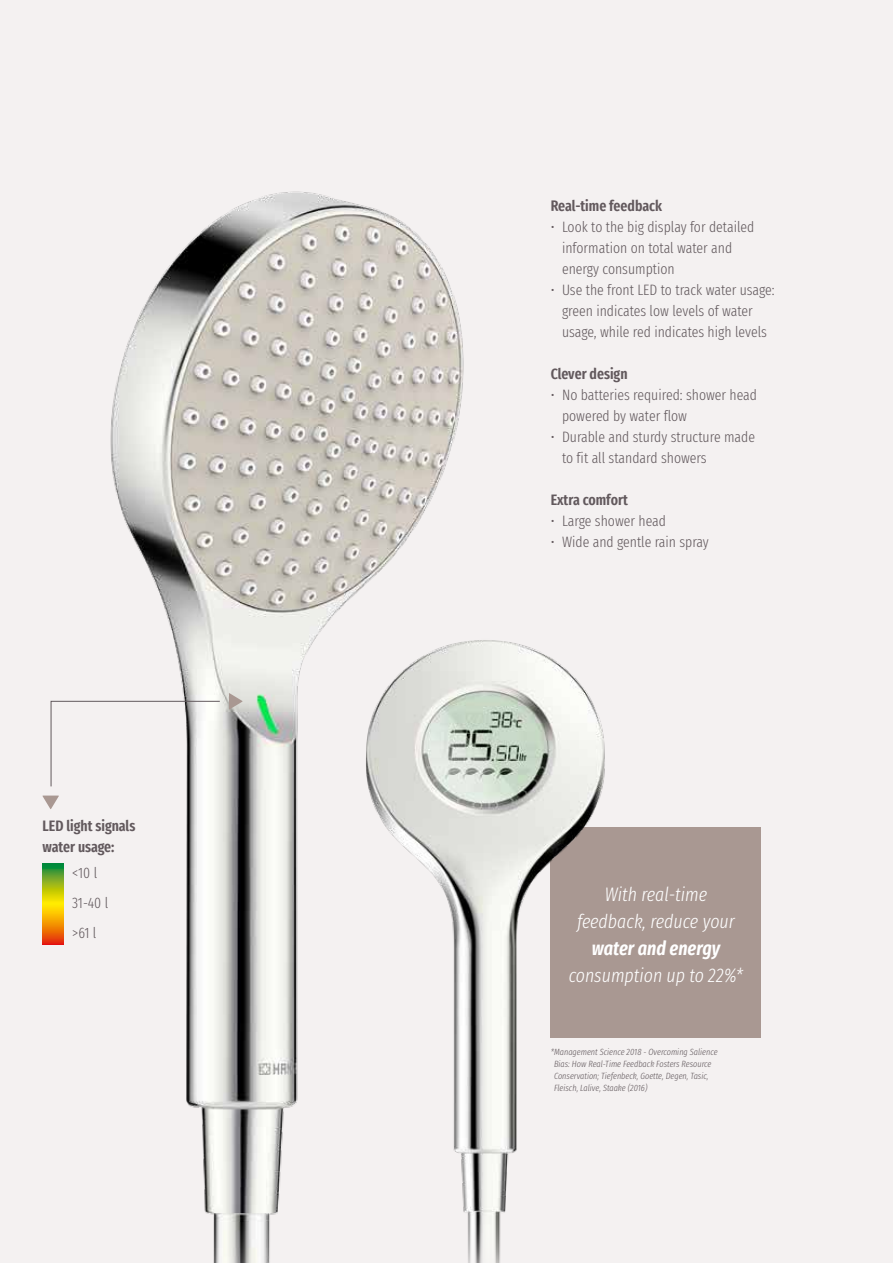
<style>
.page{position:relative;width:893px;height:1263px;background:#f4f1f1}
.page>*{position:absolute;margin:0;border:0;box-sizing:border-box;transform-origin:0 0}
.t1{font:italic 300 extra-condensed 19.5px/27px "Fira Sans";color:#fff;text-align:center}
.t2{font:italic 600 extra-condensed 19.5px "Fira Sans";color:#fff}
.t3{font:300 extra-condensed 15px/21px "Fira Sans";color:#62595d}
.t4{font:600 extra-condensed 15px/21px "Fira Sans";color:#62595d}
.t5{font:italic 300 extra-condensed 9px/12px "Fira Sans";color:#62595d}
</style>
<div class="page">
<img style="left:42px;top:191px;width:622px;height:1072px">
<div style="left:551px;top:827px;width:210px;height:210px;background:#a99892"></div>
<img style="left:329px;top:585px;width:292px;height:678px">
<svg style="left:229px;top:693px;width:14px;height:17px"></svg>
<svg style="left:42px;top:795px;width:17px;height:14px"></svg>
<svg style="left:50px;top:700px;width:171px;height:87px"></svg>
<svg style="left:43px;top:863px;width:21px;height:81px;background:#bfa30f"></svg>
<p class="t4" style="left:43px;top:814px;width:94px">LED light signals water usage:</p>
<p class="t3" style="left:72px;top:858px;width:37px;line-height:29.7px">&lt;10 l<br>31-40 l &gt;61 l</p>
<p class="t4" style="left:551px;top:194px;width:113px">Real-time feedback</p>
<p class="t3" style="left:562px;top:216px;width:194px;text-indent:-11px">• Look to the big display for detailed information on total water and energy consumption</p>
<p class="t3" style="left:562px;top:279px;width:214px;text-indent:-11px">• Use the front LED to track water usage: green indicates low levels of water usage, while red indicates high levels</p>
<p class="t4" style="left:551px;top:362px;width:78px">Clever design</p>
<p class="t3" style="left:562px;top:384px;width:197px;text-indent:-11px">• No batteries required: shower head powered by water flow</p>
<p class="t3" style="left:562px;top:426px;width:194px;text-indent:-11px">• Durable and sturdy structure made to fit all standard showers</p>
<p class="t4" style="left:551px;top:488px;width:79px">Extra comfort</p>
<p class="t3" style="left:551px;top:510px;width:117px">• Large shower head</p>
<p class="t3" style="left:551px;top:531px;width:160px">• Wide and gentle rain spray</p>
<h1 class="t1" style="left:577px;top:881px;width:159px">With real-time feedback, reduce your</h1>
<h1 class="t2" style="left:592px;top:932px;width:130px">water and energy</h1>
<h1 class="t1" style="left:569px;top:962px;width:176px">consumption up to 22%*</h1>
<p class="t5" style="left:554px;top:1045px;width:165px;text-indent:-3px">*Management Science 2018 - Overcoming Salience Bias: How Real-Time Feedback Fosters Resource Conservation; Tiefenbeck, Goette, Degen, Tasic, Fleisch, Lalive, Staake (2016)</p>
</div>
